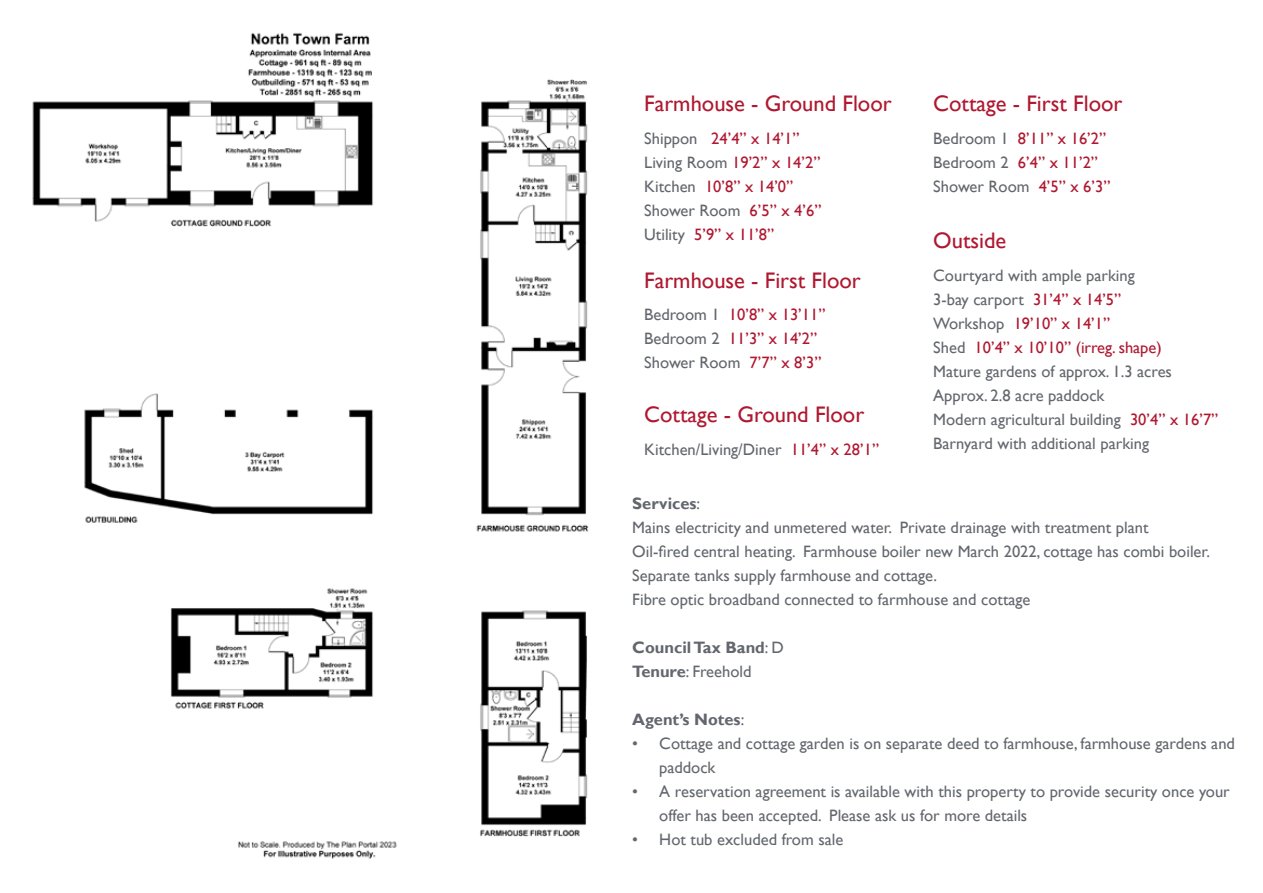
<style>
.page{position:relative;width:1263px;height:893px;background:#fff}
.page>*{position:absolute;margin:0;border:0;box-sizing:border-box;transform-origin:0 0}
.t1{font:22.5px "Gill Sans";color:#af1830}
.t2{font:16.5px/24px "Gill Sans";color:#63676d}
.t3{font:16.5px/24px "Gill Sans";color:#af1830}
.t4{font:700 16.5px/24px "Gill Sans";color:#63676d}
.s1{color:#63676d}
.s2{color:#af1830}
.s3{font-weight:700}
.s4{font-weight:400}
</style>
<div class="page">
<img style="left:32px;top:33px;width:557px;height:826px">
<h1 class="t1" style="left:644px;top:91px;width:249px">Farmhouse - Ground Floor</h1>
<p class="t3" style="left:644px;top:126px;width:179px"><span class="s1">Shippon</span> 24’4” x 14’1”<br><span class="s1">Living Room</span> 19’2” x 14’2”<br><span class="s1">Kitchen</span> 10’8” x 14’0”<br><span class="s1">Shower Room</span> 6’5” x 4’6”<br><span class="s1">Utility</span> 5’9” x 11’8”</p>
<h1 class="t1" style="left:644px;top:267px;width:218px">Farmhouse - First Floor</h1>
<p class="t3" style="left:644px;top:303px;width:183px"><span class="s1">Bedroom 1</span> 10’8” x 13’11”<br><span class="s1">Bedroom 2</span> 11’3” x 14’2”<br><span class="s1">Shower Room</span> 7’7” x 8’3”</p>
<h1 class="t1" style="left:644px;top:402px;width:221px">Cottage - Ground Floor</h1>
<p class="t2" style="left:644px;top:438px;width:236px">Kitchen/Living/Diner <span class="s2">11’4” x 28’1”</span></p>
<p class="t2" style="left:632px;top:492px;width:579px"><span class="s3">Services</span>:<br>Mains electricity and unmetered water. Private drainage with treatment plant<br>Oil-fired central heating. Farmhouse boiler new March 2022, cottage has combi boiler.<br>Separate tanks supply farmhouse and cottage.<br>Fibre optic broadband connected to farmhouse and cottage</p>
<p class="t4" style="left:632px;top:636px;width:153px">Council Tax Band<span class="s4">: D<br></span>Tenure<span class="s4">: Freehold</span></p>
<p class="t4" style="left:632px;top:708px;width:113px">Agent’s Notes<span class="s4">:</span></p>
<p class="t2" style="left:659px;top:732px;width:577px;text-indent:-27px">• Cottage and cottage garden is on separate deed to farmhouse, farmhouse gardens and paddock</p>
<p class="t2" style="left:659px;top:780px;width:572px;text-indent:-27px">• A reservation agreement is available with this property to provide security once your offer has been accepted. Please ask us for more details</p>
<p class="t2" style="left:632px;top:828px;width:212px">• Hot tub excluded from sale</p>
<h1 class="t1" style="left:933px;top:91px;width:191px">Cottage - First Floor</h1>
<p class="t3" style="left:933px;top:126px;width:179px"><span class="s1">Bedroom 1</span> 8’11” x 16’2”<br><span class="s1">Bedroom 2</span> 6’4” x 11’2”<br><span class="s1">Shower Room</span> 4’5” x 6’3”</p>
<h1 class="t1" style="left:933px;top:228px;width:75px">Outside</h1>
<p class="t2" style="left:933px;top:263px;width:286px">Courtyard with ample parking<br>3-bay carport <span class="s2">31’4” x 14’5”<br></span>Workshop <span class="s2">19’10” x 14’1”<br></span>Shed <span class="s2">10’4” x 10’10” (irreg. shape)<br></span>Mature gardens of approx. 1.3 acres<br>Approx. 2.8 acre paddock<br>Modern agricultural building <span class="s2">30’4” x 16’7”<br></span>Barnyard with additional parking</p>
</div>
